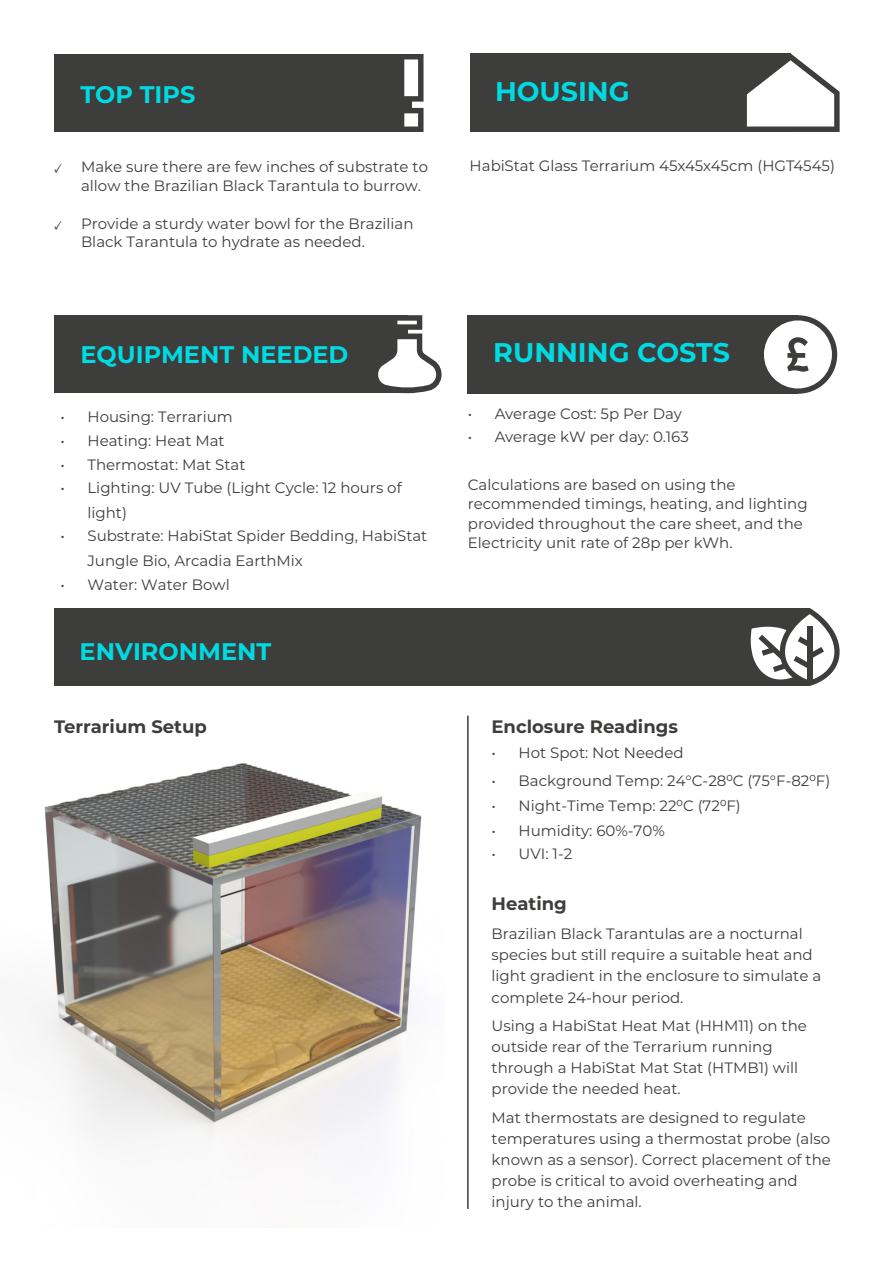
<style>
.page{position:relative;width:893px;height:1263px;background:#fff}
.page>*{position:absolute;margin:0;border:0;box-sizing:border-box;transform-origin:0 0}
.t1{font:700 27px "Montserrat";color:#00dbe3}
.t2{font:700 24px "Montserrat";color:#00dbe3}
.t3{font:700 18px "Montserrat";color:#3d3d3b}
.t4{font:15px/21px "Montserrat";color:#3d3d3b}
</style>
<div class="page">
<div style="left:54px;top:54px;width:357px;height:78px;background:#3d3d3b"></div>
<div style="left:54px;top:315px;width:353px;height:78px;background:#3d3d3b"></div>
<div style="left:470px;top:53px;width:320px;height:79px;background:#3d3d3b"></div>
<div style="left:468px;top:315px;width:330px;height:79px;background:#3d3d3b"></div>
<div style="left:55px;top:608px;width:755px;height:78px;background:#3d3d3b"></div>
<svg style="left:404px;top:54px;width:19px;height:78px"></svg>
<svg style="left:378px;top:315px;width:64px;height:78px"></svg>
<svg style="left:746px;top:53px;width:94px;height:79px"></svg>
<hr style="left:467px;top:716px;width:2px;height:493px;background:#3d3d3b">
<svg style="left:750px;top:608px;width:90px;height:78px"></svg>
<svg style="left:764px;top:315px;width:73px;height:79px"></svg>
<img style="left:0;top:763px;width:422px;height:388px">
<p class="t2" style="left:81px;top:77px;width:116px">TOP TIPS</p>
<p class="t1" style="left:495px;top:72px;width:136px">HOUSING</p>
<p class="t4" style="left:81px;top:157px;width:349px;line-height:18.8px;text-indent:-27px">✓ Make sure there are few inches of substrate to allow the Brazilian Black Tarantula to burrow.</p>
<p class="t4" style="left:81px;top:213px;width:334px;line-height:18.8px;text-indent:-27px">✓ Provide a sturdy water bowl for the Brazilian<br>Black Tarantula to hydrate as needed.</p>
<p class="t4" style="left:470px;top:154px;width:367px">HabiStat Glass Terrarium 45x45x45cm (HGT4545)</p>
<p class="t2" style="left:81px;top:337px;width:269px">EQUIPMENT NEEDED</p>
<p class="t1" style="left:493px;top:333px;width:238px">RUNNING COSTS</p>
<p class="t4" style="left:60px;top:405px;width:174px">• Housing: Terrarium</p>
<p class="t4" style="left:60px;top:429px;width:166px">• Heating: Heat Mat</p>
<p class="t4" style="left:60px;top:453px;width:187px">• Thermostat: Mat Stat</p>
<p class="t4" style="left:87px;top:475px;width:316px;line-height:24.8px;text-indent:-27px">• Lighting: UV Tube (Light Cycle: 12 hours of light)</p>
<p class="t4" style="left:87px;top:523px;width:341px;line-height:24.8px;text-indent:-27px">• Substrate: HabiStat Spider Bedding, HabiStat<br>Jungle Bio, Arcadia EarthMix</p>
<p class="t4" style="left:60px;top:573px;width:171px">• Water: Water Bowl</p>
<p class="t4" style="left:468px;top:402px;width:216px">• Average Cost: 5p Per Day</p>
<p class="t4" style="left:468px;top:426px;width:222px">• Average kW per day: 0.163</p>
<p class="t4" style="left:468px;top:474px;width:341px;line-height:19.5px">Calculations are based on using the recommended timings, heating, and lighting provided throughout the care sheet, and the Electricity unit rate of 28p per kWh.</p>
<h2 class="t2" style="left:80px;top:634px;width:193px">ENVIRONMENT</h2>
<p class="t3" style="left:54px;top:714px;width:154px">Terrarium Setup</p>
<p class="t3" style="left:492px;top:714px;width:188px">Enclosure Readings</p>
<p class="t4" style="left:492px;top:742px;width:193px">• Hot Spot: Not Needed</p>
<p class="t4" style="left:492px;top:769px;width:340px">• Background Temp: 24°C-28⁰C (75°F-82⁰F)</p>
<p class="t4" style="left:492px;top:795px;width:251px">• Night-Time Temp: 22⁰C (72⁰F)</p>
<p class="t4" style="left:492px;top:820px;width:175px">• Humidity: 60%-70%</p>
<p class="t4" style="left:492px;top:843px;width:82px">• UVI: 1-2</p>
<p class="t3" style="left:492px;top:890px;width:77px">Heating</p>
<p class="t4" style="left:492px;top:922px;width:331px">Brazilian Black Tarantulas are a nocturnal species but still require a suitable heat and light gradient in the enclosure to simulate a complete 24-hour period.</p>
<p class="t4" style="left:492px;top:1015px;width:317px">Using a HabiStat Heat Mat (HHM11) on the outside rear of the Terrarium running through a HabiStat Mat Stat (HTMB1) will provide the needed heat.</p>
<p class="t4" style="left:492px;top:1106px;width:341px">Mat thermostats are designed to regulate temperatures using a thermostat probe (also known as a sensor). Correct placement of the probe is critical to avoid overheating and injury to the animal.</p>
</div>
